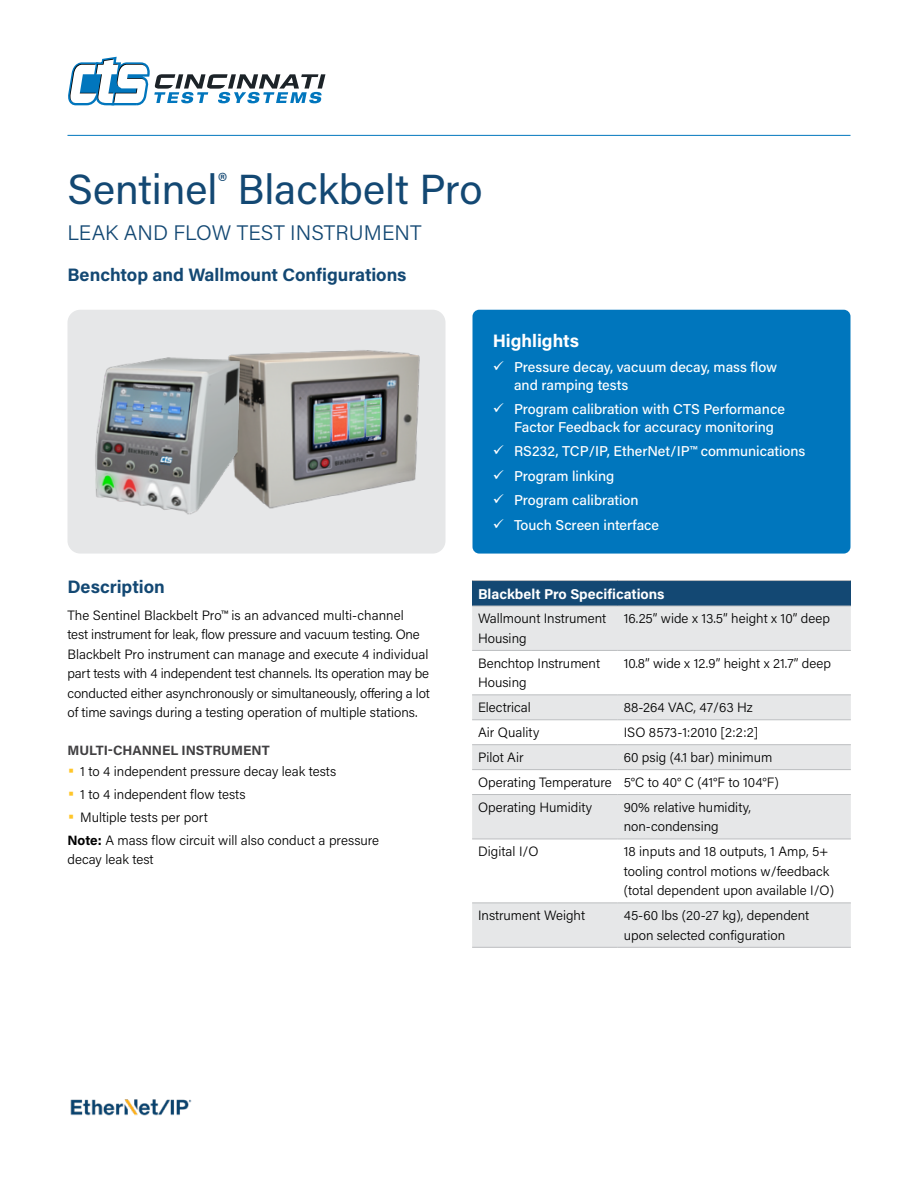
<style>
.page{position:relative;width:918px;height:1188px;background:#fff}
.page>*{position:absolute;margin:0;border:0;box-sizing:border-box;transform-origin:0 0}
.t1{font:42px "Acumin Pro";color:#134873}
.t2{font:300 21px "Acumin Pro";color:#134873}
.t3{font:700 18px "Acumin Pro";color:#134873}
.t4{font:700 18px "Acumin Pro";color:#fff}
.t5{font:500 14.25px/24.5px "Acumin Pro";color:#fff}
.t6{font:700 14.25px "Acumin Pro";color:#fff}
.t7{font:300 13.5px/19.5px "Acumin Pro";color:#000}
.t8{font:700 13.5px "Acumin Pro";color:#414042}
.s1{font-size:21px;color:#ffc629}
.s2{font-weight:700}
</style>
<div class="page">
<hr style="left:68px;top:135px;width:782px;height:1px;background:#0076bd">
<svg style="left:69px;top:56px;width:256px;height:50px"></svg>
<div style="left:68px;top:310px;width:378px;height:244px;background:#e6e7e8;border-radius:13px"></div>
<div style="left:472px;top:310px;width:378px;height:244px;background:#0076bd;border-radius:7px"></div>
<div style="left:472px;top:581px;width:379px;height:25px;background:#134873"></div>
<svg style="left:472px;top:607px;width:379px;height:112px"></svg>
<svg style="left:472px;top:720px;width:379px;height:1px"></svg>
<svg style="left:472px;top:745px;width:379px;height:202px;fill:#e6e7e8"></svg>
<hr style="left:472px;top:769px;width:146px;height:1px;background:#bcbec0">
<hr style="left:618px;top:769px;width:233px;height:1px;background:#bcbec0">
<hr style="left:472px;top:650px;width:146px;height:1px;background:#bcbec0">
<hr style="left:618px;top:650px;width:233px;height:1px;background:#bcbec0">
<hr style="left:472px;top:744px;width:146px;height:1px;background:#bcbec0">
<hr style="left:618px;top:744px;width:233px;height:1px;background:#bcbec0">
<hr style="left:472px;top:694px;width:146px;height:1px;background:#bcbec0">
<hr style="left:618px;top:694px;width:233px;height:1px;background:#bcbec0">
<hr style="left:472px;top:719px;width:146px;height:1px;background:#bcbec0">
<hr style="left:618px;top:719px;width:233px;height:1px;background:#bcbec0">
<hr style="left:472px;top:839px;width:146px;height:1px;background:#bcbec0">
<hr style="left:618px;top:839px;width:233px;height:1px;background:#bcbec0">
<hr style="left:472px;top:947px;width:146px;height:1px;background:#bcbec0">
<hr style="left:618px;top:947px;width:233px;height:1px;background:#bcbec0">
<hr style="left:472px;top:794px;width:146px;height:1px;background:#bcbec0">
<hr style="left:618px;top:794px;width:233px;height:1px;background:#bcbec0">
<hr style="left:472px;top:903px;width:146px;height:1px;background:#bcbec0">
<hr style="left:618px;top:903px;width:233px;height:1px;background:#bcbec0">
<hr style="left:472px;top:580px;width:146px;height:1px;background:#bcbec0">
<hr style="left:618px;top:580px;width:233px;height:1px;background:#bcbec0">
<hr style="left:472px;top:606px;width:146px;height:1px;background:#bcbec0">
<hr style="left:618px;top:606px;width:233px;height:1px;background:#bcbec0">
<img style="left:70px;top:1099px;width:122px;height:17px">
<img style="left:231px;top:350px;width:189px;height:159px">
<img style="left:95px;top:355px;width:145px;height:160px">
<h1 class="t1" style="left:68px;top:160px;width:417px">Sentinel<sup>®</sup> Blackbelt Pro</h1>
<h2 class="t2" style="left:68px;top:218px;width:356px">LEAK AND FLOW TEST INSTRUMENT</h2>
<h3 class="t3" style="left:68px;top:262px;width:341px">Benchtop and Wallmount Configurations</h3>
<h3 class="t4" style="left:493px;top:328px;width:88px">Highlights</h3>
<p class="t5" style="left:514px;top:357px;width:265px;line-height:18px">Pressure decay, vacuum decay, mass flow and ramping tests</p>
<p class="t5" style="left:514px;top:400px;width:272px;line-height:18px">Program calibration with CTS Performance<br>Factor Feedback for accuracy monitoring</p>
<p class="t5" style="left:514px;top:439px;width:293px">RS232, TCP/IP, EtherNet/IP™ communications<br>Program linking<br>Program calibration<br>Touch Screen interface</p>
<h3 class="t3" style="left:68px;top:574px;width:99px">Description</h3>
<p class="t7" style="left:68px;top:605px;width:364px">The Sentinel Blackbelt Pro™ is an advanced multi-channel<br>test instrument for leak, flow pressure and vacuum testing. One Blackbelt Pro instrument can manage and execute 4 individual part tests with 4 independent test channels. Its operation may be conducted either asynchronously or simultaneously, offering a lot of time savings during a testing operation of multiple stations.</p>
<p class="t8" style="left:68px;top:740px;width:204px">MULTI-CHANNEL INSTRUMENT</p>
<p class="t7" style="left:68px;top:761px;width:270px"><span class="s1">•</span> 1 to 4 independent pressure decay leak tests</p>
<p class="t7" style="left:68px;top:784px;width:180px"><span class="s1">•</span> 1 to 4 independent flow tests</p>
<p class="t7" style="left:67px;top:805px;width:313px;line-height:23px"><span class="s1">•</span> Multiple tests per port<br><span class="s2">Note:</span> A mass flow circuit will also conduct a pressure</p>
<p class="t7" style="left:67px;top:849px;width:88px">decay leak test</p>
<p class="t6" style="left:478px;top:584px;width:188px">Blackbelt Pro Specifications</p>
<p class="t7" style="left:478px;top:608px;width:130px">Wallmount Instrument<br>Housing</p>
<p class="t7" style="left:624px;top:608px;width:208px">16.25” wide x 13.5” height x 10” deep</p>
<p class="t7" style="left:478px;top:653px;width:123px">Benchtop Instrument<br>Housing</p>
<p class="t7" style="left:624px;top:653px;width:209px">10.8” wide x 12.9” height x 21.7” deep</p>
<p class="t7" style="left:478px;top:697px;width:54px">Electrical</p>
<p class="t7" style="left:624px;top:697px;width:131px">88-264 VAC, 47/63 Hz</p>
<p class="t7" style="left:478px;top:722px;width:63px">Air Quality</p>
<p class="t7" style="left:624px;top:722px;width:136px">ISO 8573-1:2010 [2:2:2]</p>
<p class="t7" style="left:478px;top:747px;width:47px">Pilot Air</p>
<p class="t7" style="left:478px;top:744px;width:302px;line-height:24.9px;text-indent:146px">60 psig (4.1 bar) minimum<br>Operating Temperature 5°C to 40° C (41°F to 104°F)<br>Operating Humidity</p>
<p class="t7" style="left:624px;top:797px;width:129px">90% relative humidity, non-condensing</p>
<p class="t7" style="left:478px;top:841px;width:62px">Digital I/O</p>
<p class="t7" style="left:624px;top:841px;width:212px">18 inputs and 18 outputs, 1 Amp, 5+ tooling control motions w/feedback (total dependent upon available I/O)</p>
<p class="t7" style="left:478px;top:905px;width:108px">Instrument Weight</p>
<p class="t7" style="left:624px;top:905px;width:187px">45-60 lbs (20-27 kg), dependent upon selected configuration</p>
</div>
